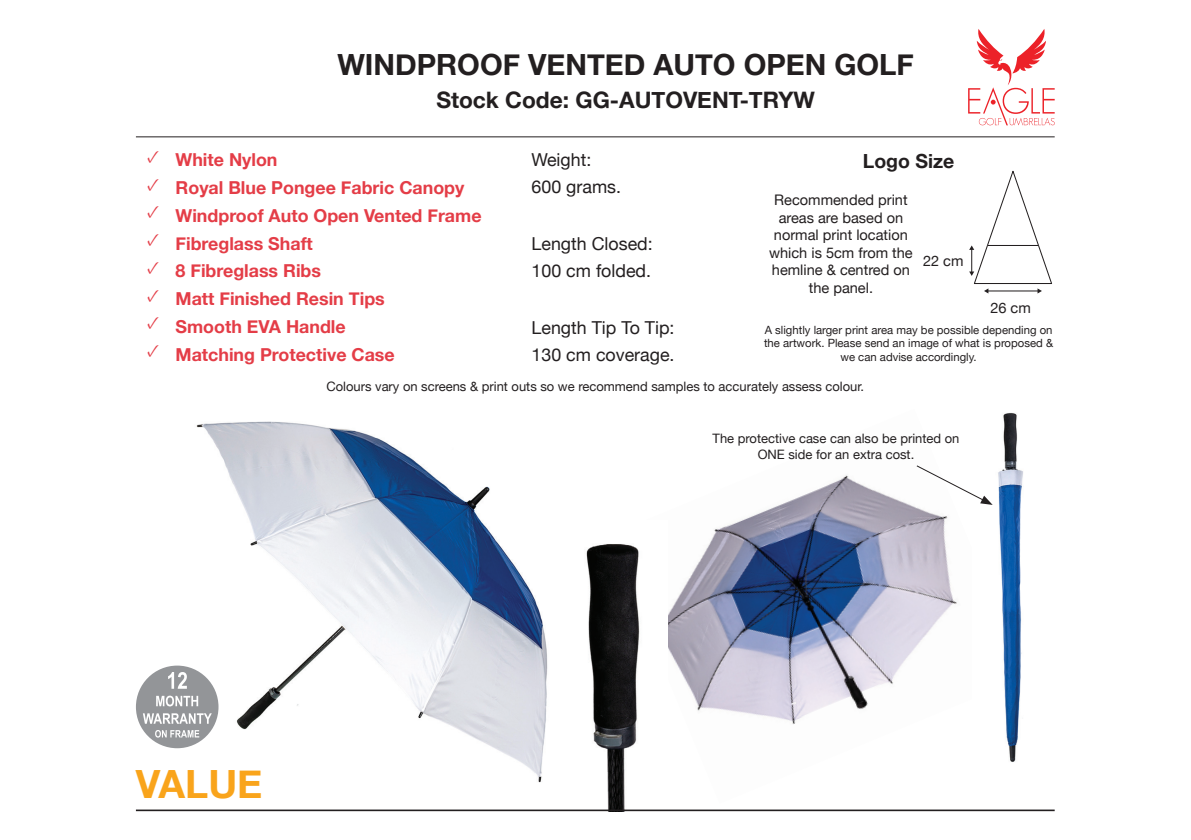
<style>
.page{position:relative;width:1191px;height:840px;background:#fff}
.page>*{position:absolute;margin:0;border:0;box-sizing:border-box;transform-origin:0 0}
.t1{font:700 38.8px "Helvetica Neue";color:#f9a41b}
.t2{font:700 29.2px "Helvetica Neue";color:#231f20}
.t3{font:700 22.6px "Helvetica Neue";color:#231f20}
.t4{font:700 19.4px "Helvetica Neue";color:#231f20}
.t5{font:700 17.8px "Helvetica Neue";color:#e43d47}
.t6{font:17.8px/27.4px "Helvetica Neue";color:#231f20}
.t7{font:14.6px/17.4px "Helvetica Neue";color:#231f20;text-align:center}
.t8{font:13px/15.6px "Helvetica Neue";color:#231f20;text-align:center}
.t9{font:11.4px/13.6px "Helvetica Neue";color:#231f20;text-align:center}
</style>
<div class="page">
<img style="left:668px;top:475px;width:289px;height:249px">
<img style="left:586px;top:544px;width:54px;height:265px">
<img style="left:986px;top:413px;width:37px;height:349px">
<img style="left:178px;top:421px;width:370px;height:362px">
<div style="left:136px;top:665px;width:82px;height:82px;background:#939598;border-radius:50%"></div>
<svg style="left:155px;top:730px;width:44px;height:7px"></svg>
<svg style="left:143px;top:713px;width:69px;height:10px"></svg>
<svg style="left:156px;top:695px;width:42px;height:11px"></svg>
<svg style="left:168px;top:672px;width:19px;height:16px"></svg>
<hr style="left:136px;top:136px;width:918px;height:1px;background:#231f20">
<svg style="left:969px;top:171px;width:83px;height:122px"></svg>
<hr style="left:987px;top:245px;width:51px;height:1px;background:#231f20">
<svg style="left:968px;top:29px;width:86px;height:96px"></svg>
<svg style="left:915px;top:464px;width:77px;height:40px"></svg>
<hr style="left:136px;top:809px;width:918px;height:1px;background:#231f20">
<h2 class="t2" style="left:337px;top:42px;width:578px">WINDPROOF VENTED AUTO OPEN GOLF</h2>
<p class="t3" style="left:436px;top:82px;width:380px">Stock Code: GG-AUTOVENT-TRYW</p>
<p class="t5" style="left:147px;top:146px;width:132px"><sup>✓</sup> White Nylon</p>
<p class="t5" style="left:147px;top:174px;width:319px"><sup>✓</sup> Royal Blue Pongee Fabric Canopy</p>
<p class="t5" style="left:147px;top:201px;width:336px"><sup>✓</sup> Windproof Auto Open Vented Frame</p>
<p class="t5" style="left:147px;top:229px;width:167px"><sup>✓</sup> Fibreglass Shaft</p>
<p class="t5" style="left:147px;top:257px;width:175px"><sup>✓</sup> 8 Fibreglass Ribs</p>
<p class="t5" style="left:147px;top:284px;width:239px"><sup>✓</sup> Matt Finished Resin Tips</p>
<p class="t5" style="left:147px;top:312px;width:200px"><sup>✓</sup> Smooth EVA Handle</p>
<p class="t5" style="left:147px;top:340px;width:249px"><sup>✓</sup> Matching Protective Case</p>
<p class="t6" style="left:531px;top:147px;width:91px">Weight:<br>600 grams.</p>
<p class="t6" style="left:531px;top:231px;width:123px">Length Closed:<br>100 cm folded.</p>
<p class="t4" style="left:863px;top:145px;width:93px">Logo Size</p>
<p class="t7" style="left:769px;top:192px;width:145px">Recommended print areas are based on normal print location which is 5cm from the hemline &amp; centred on the panel.</p>
<p class="t7" style="left:923px;top:253px;width:42px">22 cm</p>
<p class="t7" style="left:990px;top:299px;width:42px">26 cm</p>
<p class="t6" style="left:531px;top:314px;width:144px">Length Tip To Tip:<br>130 cm coverage.</p>
<p class="t9" style="left:764px;top:323px;width:290px">A slightly larger print area may be possible depending on the artwork. Please send an image of what is proposed &amp; we can advise accordingly.</p>
<p class="t8" style="left:326px;top:379px;width:539px">Colours vary on screens &amp; print outs so we recommend samples to accurately assess colour.</p>
<h1 class="t1" style="left:136px;top:753px;width:128px">VALUE</h1>
<p class="t8" style="left:712px;top:431px;width:248px">The protective case can also be printed on<br>ONE side for an extra cost.</p>
</div>
